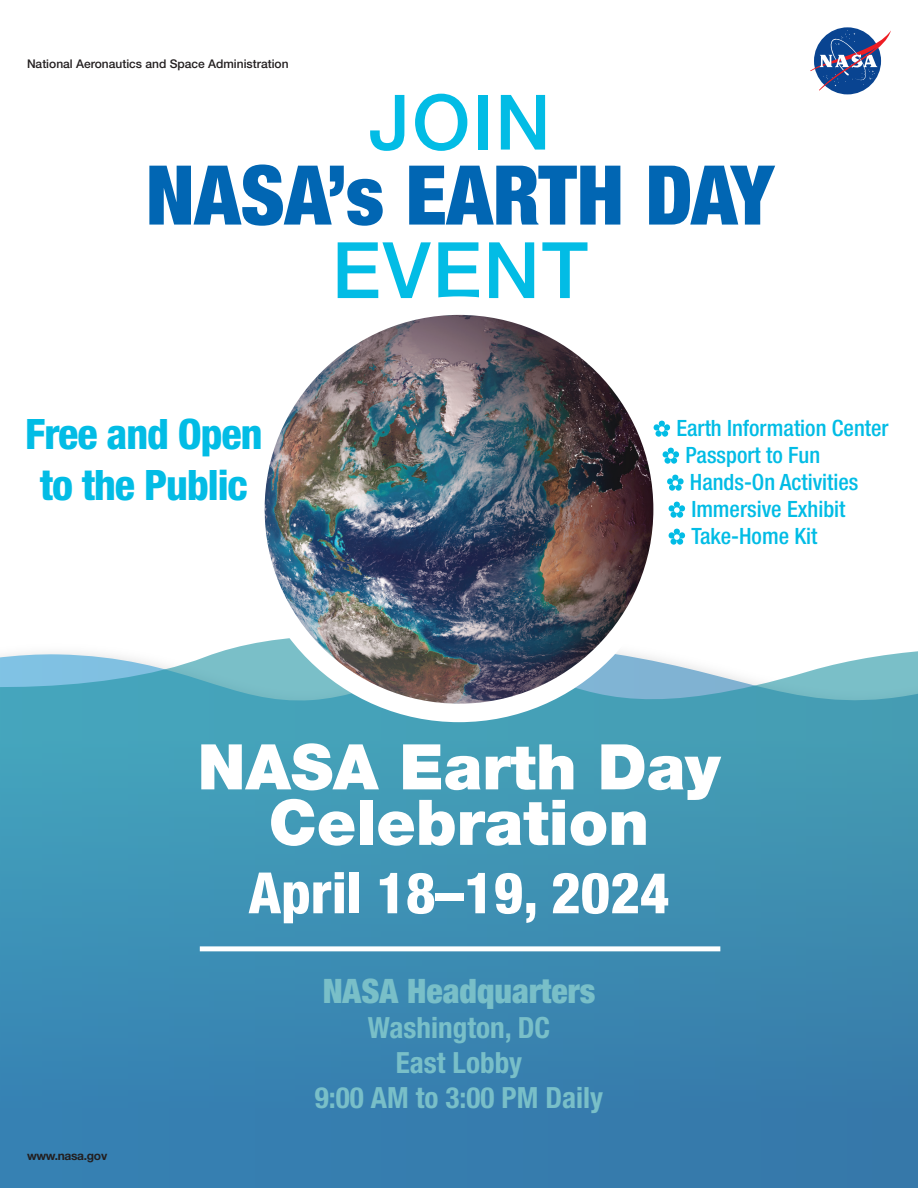
<style>
.page{position:relative;width:918px;height:1188px;background:#fff}
.page>*{position:absolute;margin:0;border:0;box-sizing:border-box;transform-origin:0 0}
.t1{font:900 condensed 82.5px "Helvetica Neue LT Std";color:#0166b3}
.t2{font:500 78px "Helvetica Neue LT Std";letter-spacing:.025em;color:#02bce5}
.t3{font:500 76.5px "Helvetica Neue LT Std";color:#02bce5}
.t4{font:900 63px/55.5px "Helvetica Neue LT Std";color:#fff;text-align:center}
.t5{font:800 condensed 57px "Helvetica Neue LT Std";color:#fff}
.t6{font:800 condensed 42px/50.4px "Helvetica Neue LT Std";letter-spacing:-.025em;color:#02bce5;text-align:center}
.t7{font:900 condensed 33.75px "Helvetica Neue LT Std";color:#79bfc8}
.t8{font:700 condensed 29.25px/35.1px "Helvetica Neue LT Std";color:#79bfc8;text-align:center}
.t9{font:500 condensed 22.5px/27px "Helvetica Neue LT Std";color:#02bce5}
.t10{font:500 12px "Helvetica Neue LT Std";color:#231f20}
.t11{font:700 12px "Helvetica Neue LT Std";letter-spacing:-.025em;color:#231f20}
</style>
<div class="page">
<svg style="left:0;top:638px;width:918px;height:550px;background:#4593b6"></svg>
<div style="left:814px;top:27px;width:67px;height:67px;background:#094491;border-radius:50%"></div>
<svg style="left:810px;top:30px;width:81px;height:61px"></svg>
<img style="left:255px;top:306px;width:408px;height:407px;border-radius:204px">
<div style="left:246px;top:296px;width:426px;height:426px;border:19px solid #fff;border-radius:50%"></div>
<svg style="left:654px;top:421px;width:16px;height:16px"></svg>
<svg style="left:663px;top:448px;width:16px;height:16px"></svg>
<svg style="left:667px;top:475px;width:17px;height:16px"></svg>
<svg style="left:669px;top:502px;width:16px;height:16px"></svg>
<svg style="left:669px;top:529px;width:16px;height:16px"></svg>
<div style="left:200px;top:946px;width:520px;height:5px;background:#fff"></div>
<p class="t10" style="left:27px;top:57px;width:263px">National Aeronautics and Space Administration</p>
<p class="t3" style="left:369px;top:77px;width:183px">JOIN</p>
<p class="t1" style="left:146px;top:144px;width:630px">NASA’s EARTH DAY</p>
<p class="t2" style="left:332px;top:224px;width:258px">EVENT</p>
<p class="t6" style="left:25px;top:409px;width:239px">Free and Open to the Public</p>
<p class="t9" style="left:685px;top:415px;width:205px;text-indent:-9px">Earth Information Center<br>Passport to Fun<br>Hands-On Activities<br>Immersive Exhibit<br>Take-Home Kit</p>
<p class="t4" style="left:198px;top:739px;width:524px">NASA Earth Day<br>Celebration</p>
<p class="t5" style="left:249px;top:858px;width:422px">April 18–19, 2024</p>
<p class="t11" style="left:27px;top:1148px;width:82px">www.nasa.gov</p>
<p class="t7" style="left:323px;top:970px;width:274px">NASA Headquarters</p>
<p class="t8" style="left:315px;top:1009px;width:290px">Washington, DC<br>East Lobby<br>9:00 AM to 3:00 PM Daily</p>
</div>
